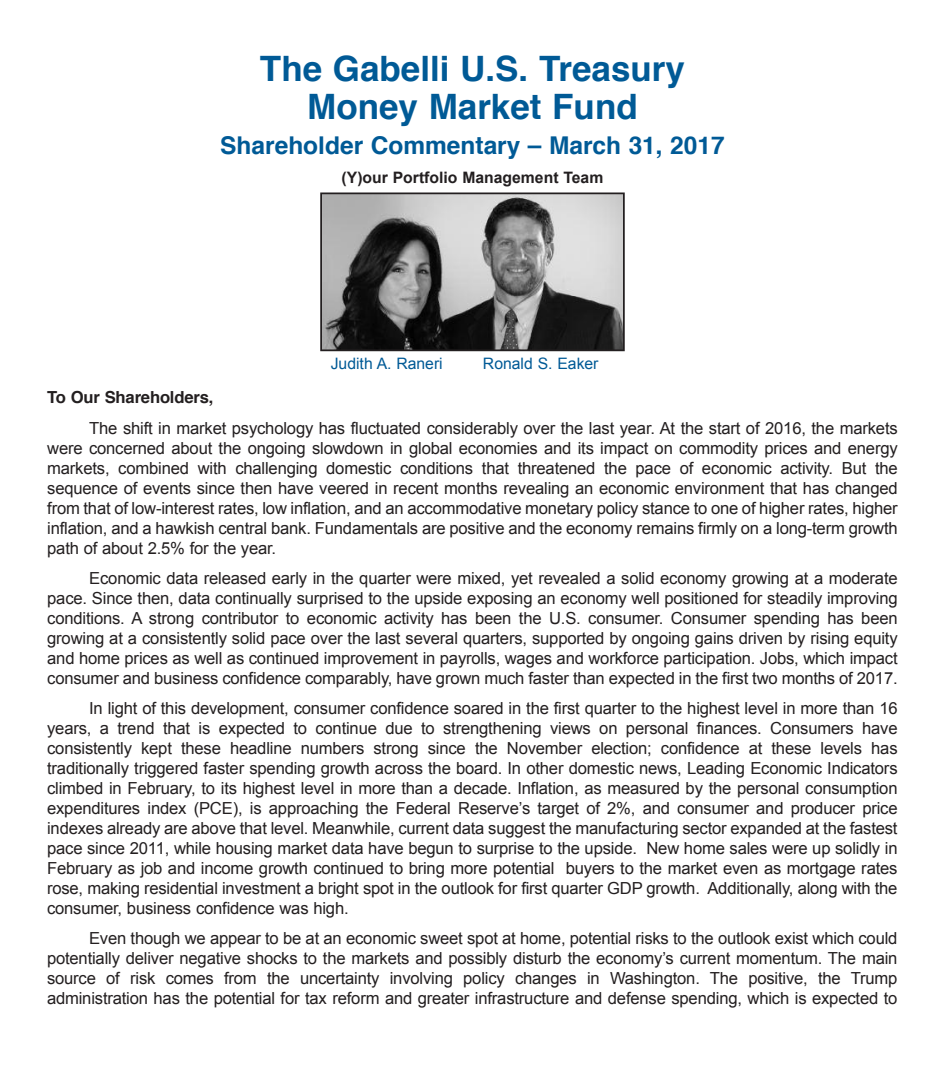
<style>
.page{position:relative;width:945px;height:1071px;background:#fff}
.page>*{position:absolute;margin:0;border:0;box-sizing:border-box;transform-origin:0 0}
.t1{font:700 35px/38.5px "Helvetica";color:#005a96;text-align:center}
.t2{font:700 24.5px "Helvetica";color:#005a96}
.t3{font:16.62px/19.9px "Arial";letter-spacing:-.01em;color:#231f20;text-align:justify}
.t4{font:700 16.62px "Helvetica";letter-spacing:-.01em;color:#231f20}
.t5{font:700 15.75px "Arial";color:#231f20}
.t6{font:15.75px "Arial";color:#005a96}
</style>
<div class="page">
<img style="left:323px;top:195px;width:299px;height:153px">
<div style="left:320px;top:192px;width:305px;height:159px;border:2px solid #231f20"></div>
<h1 class="t1" style="left:260px;top:52px;width:427px">The Gabelli U.S. Treasury<br>Money Market Fund</h1>
<h2 class="t2" style="left:220px;top:135px;width:506px">Shareholder Commentary – March 31, 2017</h2>
<p class="t5" style="left:342px;top:169px;width:263px">(Y)our Portfolio Management Team</p>
<p class="t6" style="left:331px;top:354px;width:114px">Judith A. Raneri</p>
<p class="t6" style="left:483px;top:354px;width:117px">Ronald S. Eaker</p>
<p class="t4" style="left:47px;top:391px;width:168px">To Our Shareholders,</p>
<p class="t3" style="left:47px;top:418px;width:852px;text-indent:42px">The shift in market psychology has fluctuated considerably over the last year. At the start of 2016, the markets were concerned about the ongoing slowdown in global economies and its impact on commodity prices and energy markets, combined with challenging domestic conditions that threatened the pace of economic activity. But the sequence of events since then have veered in recent months revealing an economic environment that has changed from that of low-interest rates, low inflation, and an accommodative monetary policy stance to one of higher rates, higher inflation, and a hawkish central bank. Fundamentals are positive and the economy remains firmly on a long-term growth path of about 2.5% for the year.</p>
<p class="t3" style="left:47px;top:568px;width:852px;text-indent:42px">Economic data released early in the quarter were mixed, yet revealed a solid economy growing at a moderate pace. Since then, data continually surprised to the upside exposing an economy well positioned for steadily improving conditions. A strong contributor to economic activity has been the U.S. consumer. Consumer spending has been growing at a consistently solid pace over the last several quarters, supported by ongoing gains driven by rising equity and home prices as well as continued improvement in payrolls, wages and workforce participation. Jobs, which impact consumer and business confidence comparably, have grown much faster than expected in the first two months of 2017.</p>
<p class="t3" style="left:47px;top:699px;width:852px;text-indent:42px">In light of this development, consumer confidence soared in the first quarter to the highest level in more than 16 years, a trend that is expected to continue due to strengthening views on personal finances. Consumers have consistently kept these headline numbers strong since the November election; confidence at these levels has traditionally triggered faster spending growth across the board. In other domestic news, Leading Economic Indicators climbed in February, to its highest level in more than a decade. Inflation, as measured by the personal consumption expenditures index (PCE), is approaching the Federal Reserve’s target of 2%, and consumer and producer price indexes already are above that level. Meanwhile, current data suggest the manufacturing sector expanded at the fastest pace since 2011, while housing market data have begun to surprise to the upside. New home sales were up solidly in February as job and income growth continued to bring more potential buyers to the market even as mortgage rates rose, making residential investment a bright spot in the outlook for first quarter GDP growth. Additionally, along with the consumer, business confidence was high.</p>
<p class="t3" style="left:47px;top:928px;width:852px;text-indent:42px">Even though we appear to be at an economic sweet spot at home, potential risks to the outlook exist which could potentially deliver negative shocks to the markets and possibly disturb the economy’s current momentum. The main source of risk comes from the uncertainty involving policy changes in Washington. The positive, the Trump administration has the potential for tax reform and greater infrastructure and defense spending, which is expected to</p>
</div>
